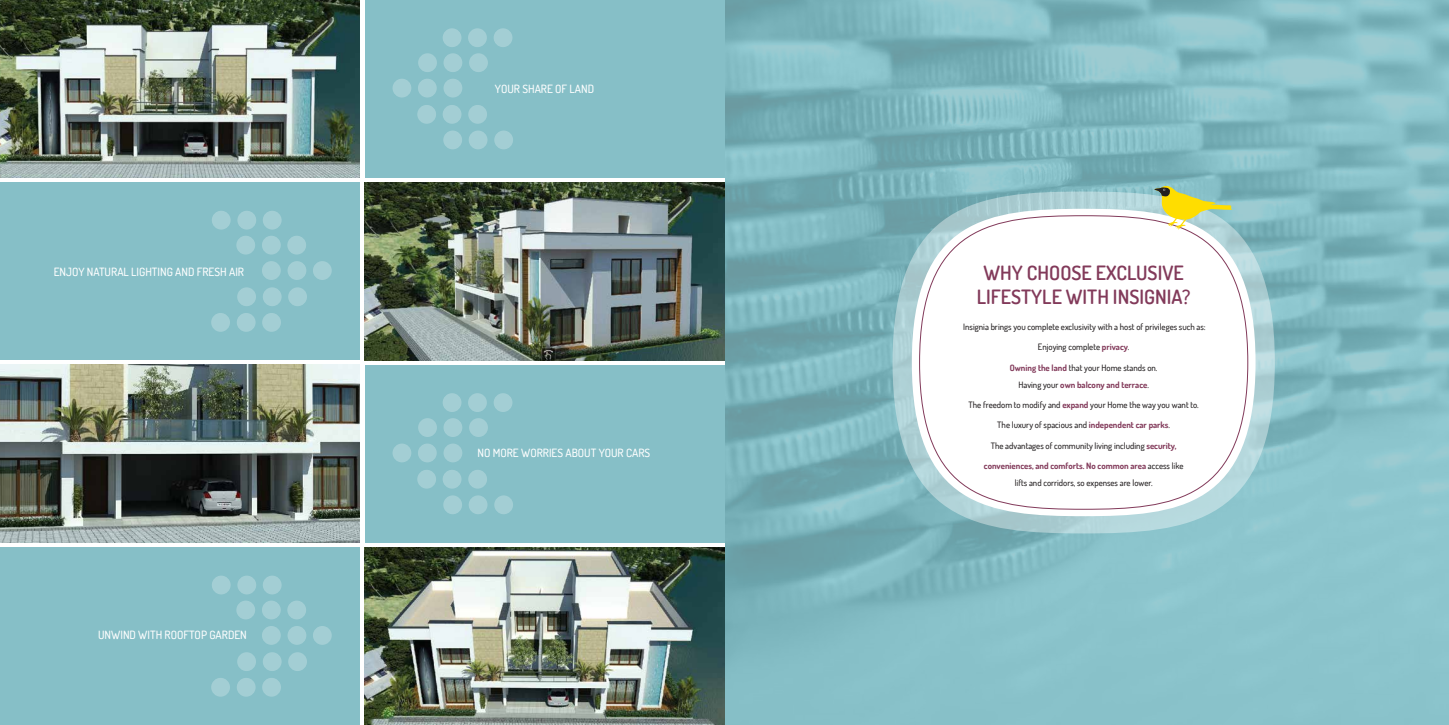
<style>
.page{position:relative;width:1449px;height:725px;background:#fff}
.page>*{position:absolute;margin:0;border:0;box-sizing:border-box;transform-origin:0 0}
.t1{font:600 19.69px/23.6px "Dosis";color:#823a5a;text-align:center}
.t2{font:500 11.38px "Dosis";color:#fff}
.t3{font:500 8.75px/17.5px "Dosis";color:#231f20;text-align:center}
.t4{font:700 8.75px/17.5px "Dosis";color:#823a5a;text-align:center}
.s1{font-weight:700;color:#823a5a}
.s2{font-weight:500;color:#231f20}
</style>
<div class="page">
<img style="left:724px;top:0;width:725px;height:724px">
<svg style="left:893px;top:191px;width:382px;height:342px"></svg>
<div style="left:912px;top:209px;width:344px;height:307px;background:#fff;border-radius:50%"></div>
<svg style="left:1154px;top:185px;width:79px;height:44px;background:#bfce8b"></svg>
<div style="left:365px;top:0;width:359px;height:178px;background:#86bfc7"></div>
<div style="left:365px;top:365px;width:359px;height:177px;background:#86bfc7"></div>
<div style="left:0;top:182px;width:360px;height:178px;background:#86bfc7"></div>
<img style="left:0;top:365px;width:360px;height:177px">
<img style="left:0;top:0;width:360px;height:178px">
<img style="left:365px;top:547px;width:359px;height:177px">
<div style="left:0;top:547px;width:360px;height:177px;background:#86bfc7"></div>
<img style="left:365px;top:182px;width:359px;height:178px">
<div style="left:212px;top:211px;width:19px;height:18px;background:#a3ced4;border-radius:50%"></div>
<div style="left:237px;top:211px;width:19px;height:18px;background:#a3ced4;border-radius:50%"></div>
<div style="left:263px;top:211px;width:19px;height:18px;background:#a3ced4;border-radius:50%"></div>
<div style="left:236px;top:236px;width:19px;height:18px;background:#a3ced4;border-radius:50%"></div>
<div style="left:262px;top:236px;width:19px;height:18px;background:#a3ced4;border-radius:50%"></div>
<div style="left:287px;top:236px;width:19px;height:18px;background:#a3ced4;border-radius:50%"></div>
<div style="left:262px;top:261px;width:19px;height:19px;background:#a3ced4;border-radius:50%"></div>
<div style="left:288px;top:261px;width:18px;height:19px;background:#a3ced4;border-radius:50%"></div>
<div style="left:313px;top:261px;width:19px;height:19px;background:#a3ced4;border-radius:50%"></div>
<div style="left:237px;top:287px;width:19px;height:19px;background:#a3ced4;border-radius:50%"></div>
<div style="left:263px;top:287px;width:19px;height:19px;background:#a3ced4;border-radius:50%"></div>
<div style="left:288px;top:287px;width:19px;height:19px;background:#a3ced4;border-radius:50%"></div>
<div style="left:211px;top:313px;width:19px;height:19px;background:#a3ced4;border-radius:50%"></div>
<div style="left:237px;top:313px;width:19px;height:19px;background:#a3ced4;border-radius:50%"></div>
<div style="left:262px;top:313px;width:19px;height:19px;background:#a3ced4;border-radius:50%"></div>
<div style="left:212px;top:575px;width:19px;height:19px;background:#a3ced4;border-radius:50%"></div>
<div style="left:237px;top:575px;width:19px;height:19px;background:#a3ced4;border-radius:50%"></div>
<div style="left:263px;top:575px;width:19px;height:19px;background:#a3ced4;border-radius:50%"></div>
<div style="left:236px;top:600px;width:19px;height:19px;background:#a3ced4;border-radius:50%"></div>
<div style="left:262px;top:600px;width:19px;height:19px;background:#a3ced4;border-radius:50%"></div>
<div style="left:287px;top:600px;width:19px;height:19px;background:#a3ced4;border-radius:50%"></div>
<div style="left:262px;top:626px;width:19px;height:18px;background:#a3ced4;border-radius:50%"></div>
<div style="left:288px;top:626px;width:18px;height:18px;background:#a3ced4;border-radius:50%"></div>
<div style="left:313px;top:626px;width:19px;height:18px;background:#a3ced4;border-radius:50%"></div>
<div style="left:237px;top:652px;width:19px;height:19px;background:#a3ced4;border-radius:50%"></div>
<div style="left:263px;top:652px;width:19px;height:19px;background:#a3ced4;border-radius:50%"></div>
<div style="left:288px;top:652px;width:19px;height:19px;background:#a3ced4;border-radius:50%"></div>
<div style="left:211px;top:677px;width:19px;height:19px;background:#a3ced4;border-radius:50%"></div>
<div style="left:237px;top:677px;width:19px;height:19px;background:#a3ced4;border-radius:50%"></div>
<div style="left:262px;top:677px;width:19px;height:19px;background:#a3ced4;border-radius:50%"></div>
<div style="left:494px;top:28px;width:18px;height:19px;background:#a3ced4;border-radius:50%"></div>
<div style="left:468px;top:28px;width:19px;height:19px;background:#a3ced4;border-radius:50%"></div>
<div style="left:443px;top:28px;width:18px;height:19px;background:#a3ced4;border-radius:50%"></div>
<div style="left:469px;top:53px;width:19px;height:19px;background:#a3ced4;border-radius:50%"></div>
<div style="left:444px;top:53px;width:18px;height:19px;background:#a3ced4;border-radius:50%"></div>
<div style="left:418px;top:53px;width:19px;height:19px;background:#a3ced4;border-radius:50%"></div>
<div style="left:444px;top:79px;width:18px;height:18px;background:#a3ced4;border-radius:50%"></div>
<div style="left:418px;top:79px;width:19px;height:18px;background:#a3ced4;border-radius:50%"></div>
<div style="left:393px;top:79px;width:18px;height:18px;background:#a3ced4;border-radius:50%"></div>
<div style="left:468px;top:105px;width:19px;height:19px;background:#a3ced4;border-radius:50%"></div>
<div style="left:443px;top:105px;width:18px;height:19px;background:#a3ced4;border-radius:50%"></div>
<div style="left:417px;top:105px;width:19px;height:19px;background:#a3ced4;border-radius:50%"></div>
<div style="left:494px;top:130px;width:19px;height:19px;background:#a3ced4;border-radius:50%"></div>
<div style="left:469px;top:130px;width:19px;height:19px;background:#a3ced4;border-radius:50%"></div>
<div style="left:443px;top:130px;width:19px;height:19px;background:#a3ced4;border-radius:50%"></div>
<div style="left:494px;top:393px;width:18px;height:19px;background:#a3ced4;border-radius:50%"></div>
<div style="left:468px;top:393px;width:19px;height:19px;background:#a3ced4;border-radius:50%"></div>
<div style="left:443px;top:393px;width:18px;height:19px;background:#a3ced4;border-radius:50%"></div>
<div style="left:469px;top:418px;width:19px;height:19px;background:#a3ced4;border-radius:50%"></div>
<div style="left:444px;top:418px;width:18px;height:19px;background:#a3ced4;border-radius:50%"></div>
<div style="left:418px;top:418px;width:19px;height:19px;background:#a3ced4;border-radius:50%"></div>
<div style="left:444px;top:443px;width:18px;height:19px;background:#a3ced4;border-radius:50%"></div>
<div style="left:418px;top:443px;width:19px;height:19px;background:#a3ced4;border-radius:50%"></div>
<div style="left:393px;top:443px;width:18px;height:19px;background:#a3ced4;border-radius:50%"></div>
<div style="left:468px;top:469px;width:19px;height:19px;background:#a3ced4;border-radius:50%"></div>
<div style="left:443px;top:469px;width:18px;height:19px;background:#a3ced4;border-radius:50%"></div>
<div style="left:417px;top:469px;width:19px;height:19px;background:#a3ced4;border-radius:50%"></div>
<div style="left:494px;top:495px;width:19px;height:19px;background:#a3ced4;border-radius:50%"></div>
<div style="left:469px;top:495px;width:19px;height:19px;background:#a3ced4;border-radius:50%"></div>
<div style="left:443px;top:495px;width:19px;height:19px;background:#a3ced4;border-radius:50%"></div>
<h2 class="t2" style="left:54px;top:264px;width:192px">ENJOY NATURAL LIGHTING AND FRESH AIR</h2>
<h2 class="t2" style="left:98px;top:627px;width:150px">UNWIND WITH ROOFTOP GARDEN</h2>
<h2 class="t2" style="left:495px;top:81px;width:101px">YOUR SHARE OF LAND</h2>
<h2 class="t2" style="left:478px;top:446px;width:174px">NO MORE WORRIES ABOUT YOUR CARS</h2>
<h1 class="t1" style="left:977px;top:260px;width:215px">WHY CHOOSE EXCLUSIVE<br>LIFESTYLE WITH INSIGNIA?</h1>
<p class="t3" style="left:963px;top:318px;width:244px">Insignia brings you complete exclusivity with a host of privileges such as:</p>
<p class="t3" style="left:1038px;top:338px;width:93px">Enjoying complete <span class="s1">privacy</span>.</p>
<p class="t4" style="left:1010px;top:358px;width:149px">Owning the land <span class="s2">that your Home stands on.<br>Having your</span> own balcony and terrace<span class="s2">.</span></p>
<p class="t3" style="left:969px;top:396px;width:232px">The freedom to modify and <span class="s1">expand</span> your Home the way you want to.</p>
<p class="t3" style="left:997px;top:416px;width:174px">The luxury of spacious and <span class="s1">independent car parks</span>.</p>
<p class="t3" style="left:991px;top:436px;width:187px">The advantages of community living including <span class="s1">security,</span></p>
<p class="t3" style="left:984px;top:456px;width:201px"><span class="s1">conveniences, and comforts. No common area</span> access like lifts and corridors, so expenses are lower.</p>
</div>
